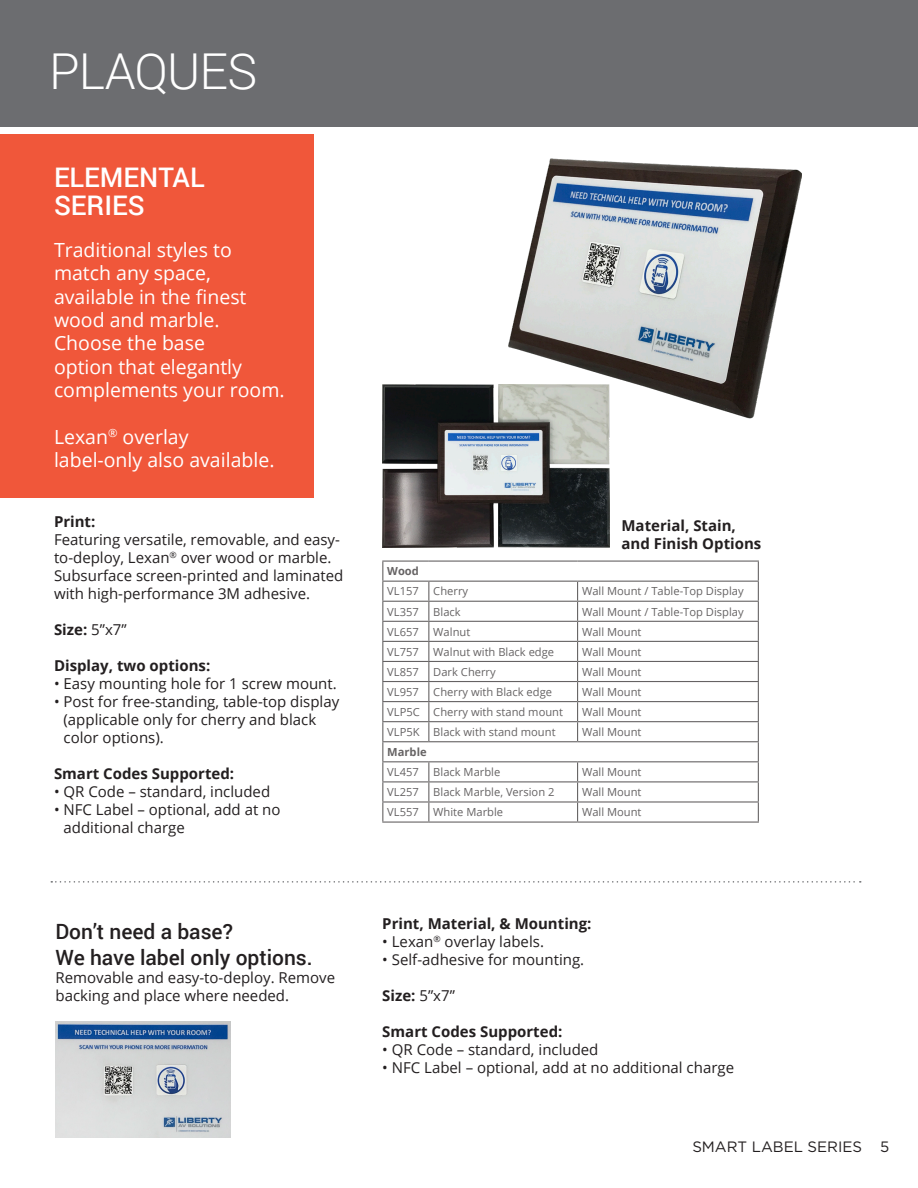
<style>
.page{position:relative;width:918px;height:1188px;background:#fff}
.page>*{position:absolute;margin:0;border:0;box-sizing:border-box;transform-origin:0 0}
.t1{font:300 49.5px "Roboto";letter-spacing:-.015em;color:#fff}
.t2{font:500 27px/28.8px "Roboto";color:#fff}
.t3{font:500 21px/25.2px "Roboto";color:#231f20}
.t4{font:19.5px/23.4px "Open Sans";color:#fff}
.t5{font:15px/18px "Open Sans";color:#231f20}
.t6{font:700 15px/18px "Open Sans";color:#231f20}
.t7{font:15px "Gotham";color:#231f20}
.t8{font:11.1px "Open Sans";color:#231f20}
.t9{font:700 11.1px "Open Sans";color:#231f20}
.s1{font-weight:700}
.s2{font-weight:400}
</style>
<div class="page">
<div style="left:0;top:0;width:918px;height:126px;background:#6c6d70"></div>
<hr style="left:382px;top:561px;width:47px;height:1px;background:#231f20">
<hr style="left:429px;top:561px;width:149px;height:1px;background:#231f20">
<hr style="left:578px;top:561px;width:181px;height:1px;background:#231f20">
<hr style="left:382px;top:581px;width:47px;height:1px;background:#231f20">
<hr style="left:429px;top:581px;width:149px;height:1px;background:#231f20">
<hr style="left:578px;top:581px;width:181px;height:1px;background:#231f20">
<hr style="left:382px;top:601px;width:47px;height:1px;background:#231f20">
<hr style="left:429px;top:601px;width:149px;height:1px;background:#231f20">
<hr style="left:578px;top:601px;width:181px;height:1px;background:#231f20">
<hr style="left:382px;top:621px;width:47px;height:1px;background:#231f20">
<hr style="left:429px;top:621px;width:149px;height:1px;background:#231f20">
<hr style="left:578px;top:621px;width:181px;height:1px;background:#231f20">
<hr style="left:382px;top:641px;width:47px;height:1px;background:#231f20">
<hr style="left:429px;top:641px;width:149px;height:1px;background:#231f20">
<hr style="left:578px;top:641px;width:181px;height:1px;background:#231f20">
<hr style="left:382px;top:661px;width:47px;height:1px;background:#231f20">
<hr style="left:429px;top:661px;width:149px;height:1px;background:#231f20">
<hr style="left:578px;top:661px;width:181px;height:1px;background:#231f20">
<hr style="left:382px;top:681px;width:47px;height:1px;background:#231f20">
<hr style="left:429px;top:681px;width:149px;height:1px;background:#231f20">
<hr style="left:578px;top:681px;width:181px;height:1px;background:#231f20">
<hr style="left:382px;top:701px;width:47px;height:1px;background:#231f20">
<hr style="left:429px;top:701px;width:149px;height:1px;background:#231f20">
<hr style="left:578px;top:701px;width:181px;height:1px;background:#231f20">
<hr style="left:382px;top:721px;width:47px;height:1px;background:#231f20">
<hr style="left:429px;top:721px;width:149px;height:1px;background:#231f20">
<svg style="left:428px;top:582px;width:1px;height:159px"></svg>
<hr style="left:578px;top:721px;width:181px;height:1px;background:#231f20">
<svg style="left:577px;top:582px;width:1px;height:159px"></svg>
<hr style="left:382px;top:741px;width:47px;height:1px;background:#231f20">
<hr style="left:429px;top:741px;width:149px;height:1px;background:#231f20">
<hr style="left:578px;top:741px;width:181px;height:1px;background:#231f20">
<hr style="left:382px;top:761px;width:47px;height:1px;background:#231f20">
<hr style="left:429px;top:761px;width:149px;height:1px;background:#231f20">
<hr style="left:578px;top:761px;width:181px;height:1px;background:#231f20">
<hr style="left:382px;top:781px;width:47px;height:1px;background:#231f20">
<hr style="left:429px;top:781px;width:149px;height:1px;background:#231f20">
<hr style="left:578px;top:781px;width:181px;height:1px;background:#231f20">
<hr style="left:382px;top:801px;width:47px;height:2px;background:#231f20">
<svg style="left:382px;top:562px;width:1px;height:260px"></svg>
<hr style="left:429px;top:801px;width:149px;height:2px;background:#231f20">
<svg style="left:428px;top:762px;width:1px;height:60px"></svg>
<hr style="left:578px;top:801px;width:181px;height:2px;background:#231f20">
<svg style="left:577px;top:762px;width:1px;height:60px"></svg>
<svg style="left:758px;top:562px;width:1px;height:260px"></svg>
<hr style="left:382px;top:822px;width:47px;height:1px;background:#231f20">
<hr style="left:429px;top:822px;width:149px;height:1px;background:#231f20">
<hr style="left:578px;top:822px;width:181px;height:1px;background:#231f20">
<div style="left:0;top:134px;width:313px;height:364px;background:#f0573a"></div>
<svg style="left:51px;top:881px;width:810px;height:2px"></svg>
<img style="left:56px;top:1021px;width:174px;height:116px">
<img style="left:382px;top:384px;width:228px;height:164px">
<img style="left:508px;top:158px;width:294px;height:263px">
<p class="t1" style="left:49px;top:37px;width:210px">PLAQUES</p>
<p class="t2" style="left:54px;top:161px;width:152px">ELEMENTAL<br>SERIES</p>
<p class="t4" style="left:54px;top:237px;width:232px">Traditional styles to match any space, available in the finest wood and marble.<br>Choose the base<br>option that elegantly complements your room.</p>
<p class="t4" style="left:54px;top:425px;width:136px">Lexan<sup>®</sup> overlay</p>
<p class="t4" style="left:54px;top:448px;width:222px">label-only also available.</p>
<p class="t5" style="left:54px;top:513px;width:291px"><span class="s1">Print:<br></span>Featuring versatile, removable, and easy&shy;to-deploy, Lexan<sup>®</sup> over wood or marble.<br>Subsurface screen-printed and laminated with high-performance 3M adhesive.</p>
<p class="t6" style="left:54px;top:621px;width:74px">Size: <span class="s2">5”x7”</span></p>
<p class="t6" style="left:54px;top:657px;width:158px">Display, two options:</p>
<p class="t5" style="left:54px;top:675px;width:284px">• Easy mounting hole for 1 screw mount.</p>
<p class="t5" style="left:64px;top:693px;width:277px;text-indent:-10px">• Post for free-standing, table-top display (applicable only for cherry and black color options).</p>
<p class="t6" style="left:54px;top:765px;width:182px">Smart Codes Supported:</p>
<p class="t5" style="left:54px;top:783px;width:218px">• QR Code – standard, included</p>
<p class="t5" style="left:64px;top:801px;width:219px;text-indent:-10px">• NFC Label – optional, add at no additional charge</p>
<p class="t3" style="left:56px;top:919px;width:259px">Don’t need a base?<br>We have label only options.</p>
<p class="t5" style="left:56px;top:968px;width:281px">Removable and easy-to-deploy. Remove backing and place where needed.</p>
<p class="t6" style="left:622px;top:516px;width:141px">Material, Stain, and Finish Options</p>
<p class="t9" style="left:387px;top:564px;width:33px">Wood</p>
<p class="t8" style="left:387px;top:584px;width:33px">VL157</p>
<p class="t8" style="left:433px;top:584px;width:36px">Cherry</p>
<p class="t8" style="left:582px;top:584px;width:163px">Wall Mount / Table-Top Display</p>
<p class="t8" style="left:387px;top:604px;width:33px">VL357</p>
<p class="t8" style="left:433px;top:604px;width:29px">Black</p>
<p class="t8" style="left:582px;top:604px;width:163px">Wall Mount / Table-Top Display</p>
<p class="t8" style="left:387px;top:624px;width:33px">VL657</p>
<p class="t8" style="left:433px;top:624px;width:38px">Walnut</p>
<p class="t8" style="left:582px;top:624px;width:61px">Wall Mount</p>
<p class="t8" style="left:387px;top:644px;width:33px">VL757</p>
<p class="t8" style="left:433px;top:644px;width:122px">Walnut with Black edge</p>
<p class="t8" style="left:582px;top:644px;width:61px">Wall Mount</p>
<p class="t8" style="left:387px;top:664px;width:33px">VL857</p>
<p class="t8" style="left:433px;top:664px;width:64px">Dark Cherry</p>
<p class="t8" style="left:582px;top:664px;width:61px">Wall Mount</p>
<p class="t8" style="left:387px;top:684px;width:33px">VL957</p>
<p class="t8" style="left:433px;top:684px;width:120px">Cherry with Black edge</p>
<p class="t8" style="left:582px;top:684px;width:61px">Wall Mount</p>
<p class="t8" style="left:387px;top:704px;width:177px">VLP5C Cherry with stand mount</p>
<p class="t8" style="left:582px;top:704px;width:61px">Wall Mount</p>
<p class="t8" style="left:387px;top:724px;width:170px">VLP5K Black with stand mount</p>
<p class="t8" style="left:582px;top:724px;width:61px">Wall Mount</p>
<p class="t9" style="left:387px;top:744px;width:41px">Marble</p>
<p class="t8" style="left:387px;top:765px;width:33px">VL457</p>
<p class="t8" style="left:433px;top:765px;width:69px">Black Marble</p>
<p class="t8" style="left:582px;top:765px;width:61px">Wall Mount</p>
<p class="t8" style="left:387px;top:785px;width:33px">VL257</p>
<p class="t8" style="left:433px;top:785px;width:123px">Black Marble, Version 2</p>
<p class="t8" style="left:582px;top:785px;width:61px">Wall Mount</p>
<p class="t8" style="left:387px;top:805px;width:33px">VL557</p>
<p class="t8" style="left:433px;top:805px;width:71px">White Marble</p>
<p class="t8" style="left:582px;top:805px;width:61px">Wall Mount</p>
<p class="t6" style="left:382px;top:914px;width:211px">Print, Material, &amp; Mounting:</p>
<p class="t5" style="left:382px;top:932px;width:163px">• Lexan<sup>®</sup> overlay labels.</p>
<p class="t5" style="left:382px;top:950px;width:203px">• Self-adhesive for mounting.</p>
<p class="t6" style="left:382px;top:986px;width:74px">Size: <span class="s2">5”x7”</span></p>
<p class="t6" style="left:382px;top:1022px;width:182px">Smart Codes Supported:</p>
<p class="t5" style="left:382px;top:1040px;width:218px">• QR Code – standard, included</p>
<p class="t5" style="left:382px;top:1058px;width:353px">• NFC Label – optional, add at no additional charge</p>
<p class="t7" style="left:692px;top:1138px;width:198px">SMART LABEL SERIES 5</p>
</div>
